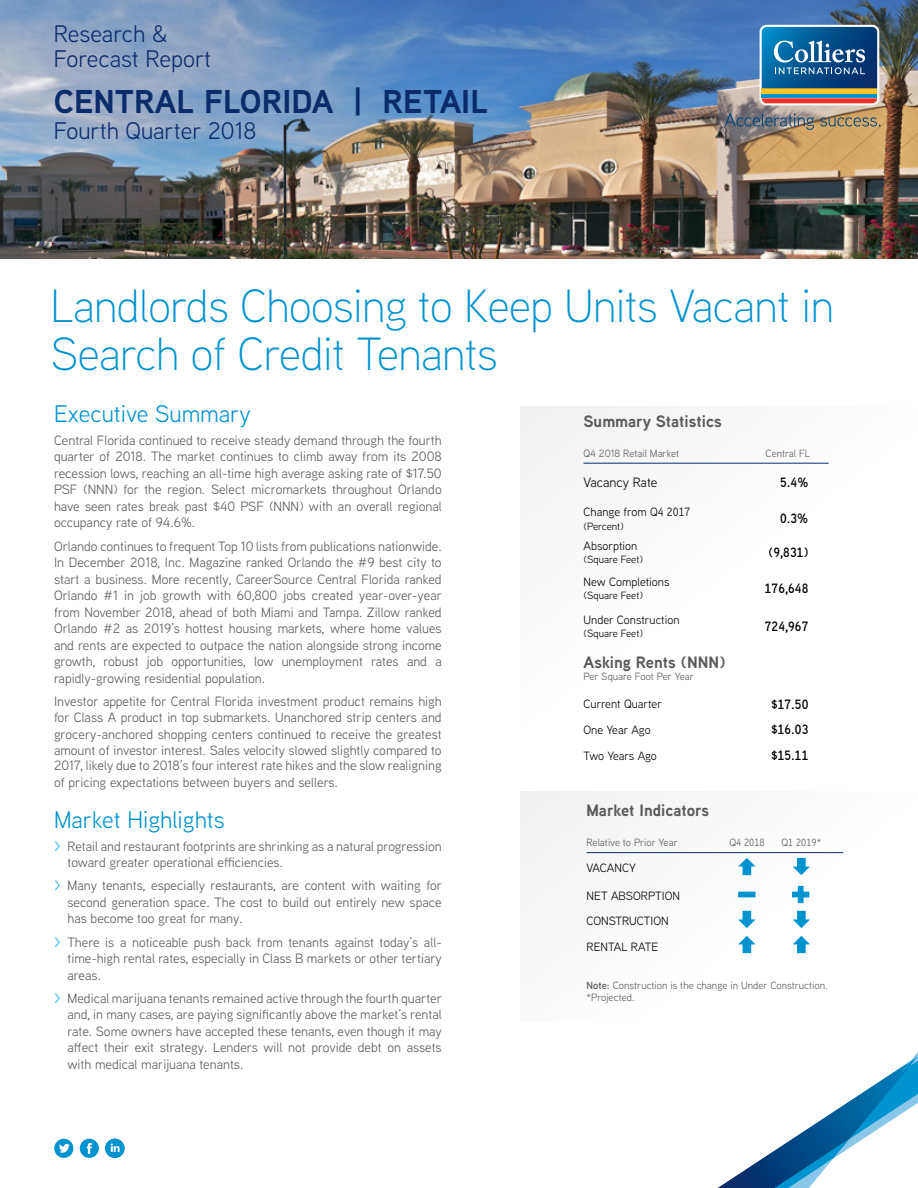
<style>
.page{position:relative;width:918px;height:1188px;background:#fff}
.page>*{position:absolute;margin:0;border:0;box-sizing:border-box;transform-origin:0 0}
.t1{font:300 46.5px/48px "Aaux Next";letter-spacing:-.01em;color:#0093d0}
.t2{font:700 33px "Aaux Next";color:#0b2c6a}
.t3{font:24px/25.5px "Aaux Next";color:#0b2c6a}
.t4{font:24px "Aaux Next";color:#0093d0}
.t5{font:700 16.5px "Aaux Next";color:#58595b}
.t6{font:13.5px/16.5px "Aaux Next";color:#58595b;text-align:justify}
.t7{font:600 13.5px "Aaux Next";color:#000}
.t8{font:13.5px "Aaux Next";color:#000}
.t9{font:12px/25.7px "Aaux Next";color:#000}
.t10{font:12px "Aaux Next";letter-spacing:-.02em;color:#000}
.t11{font:10.5px/12px "Aaux Next";color:#58595b}
.t12{font:10.5px "Aaux Next";color:#000}
.s1{color:#00a1d7}
.s2{font-weight:600}
</style>
<div class="page">
<svg style="left:718px;top:1052px;width:200px;height:136px"></svg>
<hr style="left:584px;top:463px;width:163px;height:1px;background:#0b2c6a">
<hr style="left:747px;top:463px;width:82px;height:1px;background:#0b2c6a">
<div style="left:80px;top:1139px;width:19px;height:19px;background:#0093d0;border-radius:50%"></div>
<svg style="left:87px;top:1143px;width:5px;height:11px"></svg>
<div style="left:54px;top:1139px;width:19px;height:19px;background:#0093d0;border-radius:50%"></div>
<svg style="left:59px;top:1144px;width:11px;height:9px"></svg>
<hr style="left:586px;top:852px;width:133px;height:1px;background:#0b2c6a">
<hr style="left:719px;top:852px;width:56px;height:1px;background:#0b2c6a">
<hr style="left:775px;top:852px;width:53px;height:1px;background:#0b2c6a">
<svg style="left:828px;top:852px;width:15px;height:1px"></svg>
<svg style="left:793px;top:858px;width:17px;height:17px"></svg>
<svg style="left:793px;top:911px;width:17px;height:17px"></svg>
<svg style="left:793px;top:936px;width:17px;height:17px"></svg>
<svg style="left:792px;top:886px;width:17px;height:17px"></svg>
<div style="left:105px;top:1139px;width:19px;height:19px;background:#0093d0;border-radius:50%"></div>
<svg style="left:111px;top:1144px;width:9px;height:8px"></svg>
<svg style="left:738px;top:892px;width:18px;height:5px"></svg>
<svg style="left:738px;top:936px;width:18px;height:17px"></svg>
<svg style="left:738px;top:858px;width:18px;height:17px"></svg>
<svg style="left:738px;top:911px;width:18px;height:17px"></svg>
<img style="left:0;top:0;width:918px;height:258px">
<svg style="left:725px;top:25px;width:156px;height:108px;background:#688397"></svg>
<h3 class="t3" style="left:54px;top:20px;width:159px">Research &amp;<br>Forecast Report</h3>
<h2 class="t2" style="left:54px;top:79px;width:436px">CENTRAL FLORIDA | RETAIL</h2>
<h3 class="t3" style="left:54px;top:117px;width:204px">Fourth Quarter 2018</h3>
<h1 class="t1" style="left:51px;top:280px;width:785px">Landlords Choosing to Keep Units Vacant in<br>Search of Credit Tenants</h1>
<h3 class="t4" style="left:54px;top:397px;width:198px">Executive Summary</h3>
<p class="t6" style="left:54px;top:432px;width:389px">Central Florida continued to receive steady demand through the fourth quarter of 2018. The market continues to climb away from its 2008 recession lows, reaching an all-time high average asking rate of $17.50<br>PSF (NNN) for the region. Select micromarkets throughout Orlando have seen rates break past $40 PSF (NNN) with an overall regional occupancy rate of 94.6%.</p>
<p class="t6" style="left:54px;top:537px;width:389px">Orlando continues to frequent Top 10 lists from publications nationwide.<br>In December 2018, Inc. Magazine ranked Orlando the #9 best city to start a business. More recently, CareerSource Central Florida ranked Orlando #1 in job growth with 60,800 jobs created year-over-year from November 2018, ahead of both Miami and Tampa. Zillow ranked Orlando #2 as 2019’s hottest housing markets, where home values and rents are expected to outpace the nation alongside strong income growth, robust job opportunities, low unemployment rates and a rapidly-growing residential population.</p>
<p class="t6" style="left:54px;top:693px;width:389px">Investor appetite for Central Florida investment product remains high for Class A product in top submarkets. Unanchored strip centers and grocery-anchored shopping centers continued to receive the greatest amount of investor interest. Sales velocity slowed slightly compared to</p>
<p class="t6" style="left:54px;top:757px;width:389px">2017, likely due to 2018’s four interest rate hikes and the slow realigning of pricing expectations between buyers and sellers.</p>
<h3 class="t4" style="left:54px;top:803px;width:172px">Market Highlights</h3>
<p class="t6" style="left:68px;top:837px;width:376px;text-indent:-14px"><span class="s1">&gt;</span> Retail and restaurant footprints are shrinking as a natural progression toward greater operational efficiencies.</p>
<p class="t6" style="left:68px;top:877px;width:376px;text-indent:-14px"><span class="s1">&gt;</span> Many tenants, especially restaurants, are content with waiting for second generation space. The cost to build out entirely new space has become too great for many.</p>
<p class="t6" style="left:68px;top:933px;width:376px;text-indent:-14px"><span class="s1">&gt;</span> There is a noticeable push back from tenants against today’s all&shy;time-high rental rates, especially in Class B markets or other tertiary areas.</p>
<p class="t6" style="left:68px;top:990px;width:376px;text-indent:-14px"><span class="s1">&gt;</span> Medical marijuana tenants remained active through the fourth quarter and, in many cases, are paying significantly above the market’s rental rate. Some owners have accepted these tenants, even though it may affect their exit strategy. Lenders will not provide debt on assets with medical marijuana tenants.</p>
<p class="t5" style="left:584px;top:409px;width:140px">Summary Statistics</p>
<p class="t11" style="left:584px;top:447px;width:97px">Q4 2018 Retail Market</p>
<p class="t11" style="left:766px;top:447px;width:46px">Central FL</p>
<p class="t8" style="left:584px;top:473px;width:75px">Vacancy Rate</p>
<p class="t7" style="left:780px;top:473px;width:30px">5.4%</p>
<p class="t9" style="left:584px;top:499px;width:108px">Change from Q4 2017</p>
<p class="t12" style="left:584px;top:519px;width:42px">(Percent)</p>
<p class="t7" style="left:780px;top:509px;width:30px">0.3%</p>
<p class="t9" style="left:584px;top:533px;width:55px">Absorption</p>
<p class="t12" style="left:584px;top:553px;width:61px">(Square Feet)</p>
<p class="t7" style="left:768px;top:543px;width:41px">(9,831)</p>
<p class="t9" style="left:584px;top:568px;width:88px">New Completions</p>
<p class="t12" style="left:584px;top:589px;width:61px">(Square Feet)</p>
<p class="t7" style="left:765px;top:579px;width:45px">176,648</p>
<p class="t9" style="left:584px;top:606px;width:98px">Under Construction</p>
<p class="t12" style="left:584px;top:626px;width:61px">(Square Feet)</p>
<p class="t7" style="left:765px;top:617px;width:45px">724,967</p>
<p class="t5" style="left:584px;top:650px;width:143px">Asking Rents (NNN)</p>
<p class="t11" style="left:584px;top:670px;width:112px">Per Square Foot Per Year</p>
<p class="t9" style="left:584px;top:691px;width:80px">Current Quarter</p>
<p class="t7" style="left:771px;top:695px;width:39px">$17.50</p>
<p class="t9" style="left:584px;top:716px;width:69px">One Year Ago</p>
<p class="t7" style="left:771px;top:720px;width:39px">$16.03</p>
<p class="t10" style="left:584px;top:747px;width:75px">Two Years Ago</p>
<p class="t7" style="left:771px;top:746px;width:39px">$15.11</p>
<p class="t5" style="left:586px;top:799px;width:124px">Market Indicators</p>
<p class="t11" style="left:586px;top:836px;width:93px">Relative to Prior Year</p>
<p class="t11" style="left:729px;top:836px;width:37px">Q4 2018</p>
<p class="t11" style="left:781px;top:836px;width:41px">Q1 2019*</p>
<p class="t9" style="left:586px;top:855px;width:51px">VACANCY</p>
<p class="t9" style="left:586px;top:882px;width:95px">NET ABSORPTION<br>CONSTRUCTION<br>RENTAL RATE</p>
<p class="t11" style="left:586px;top:979px;width:243px"><span class="s2">Note:</span> Construction is the change in Under Construction. *Projected.</p>
</div>
